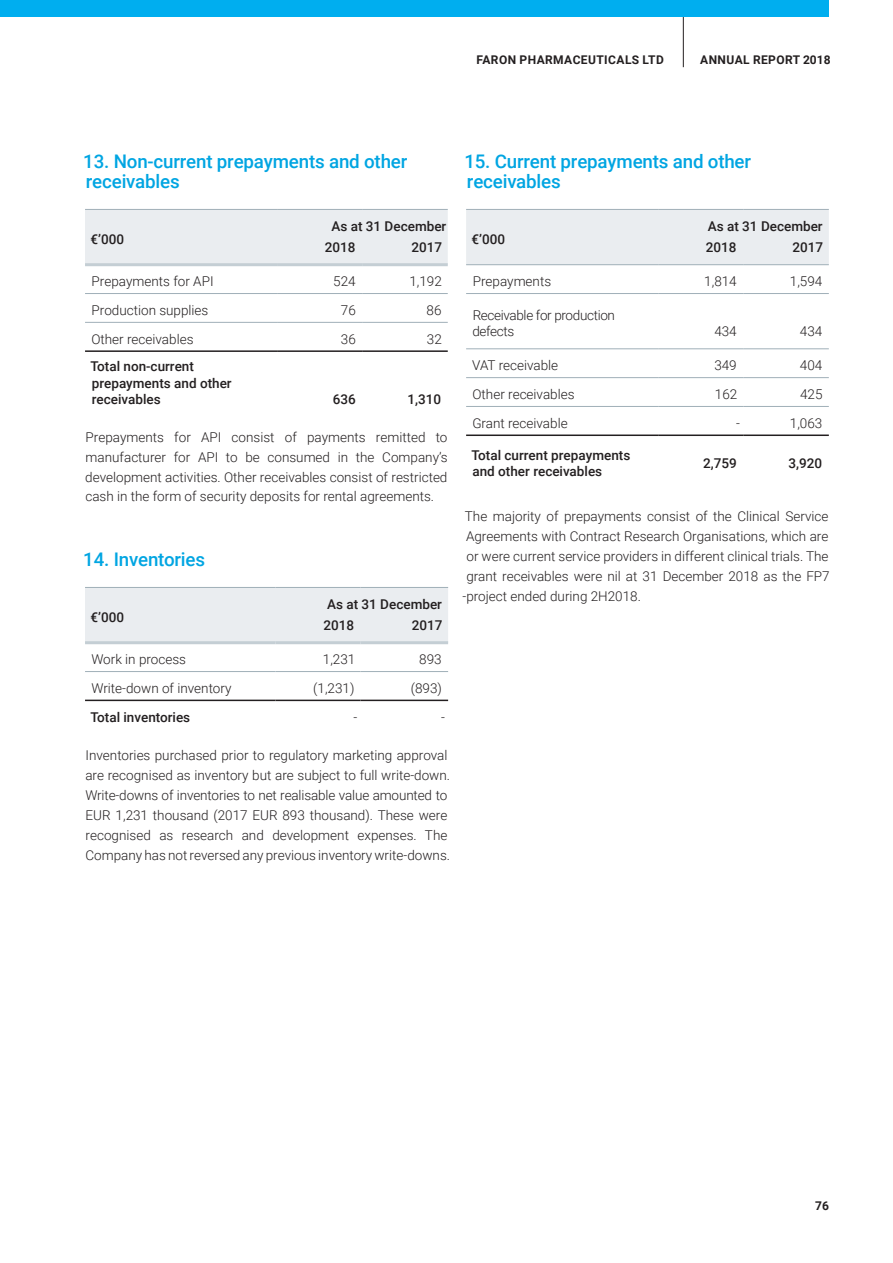
<style>
.page{position:relative;width:893px;height:1263px;background:#fff}
.page>*{position:absolute;margin:0;border:0;box-sizing:border-box;transform-origin:0 0}
.t1{font:500 18.75px/20px "Roboto";letter-spacing:-.01em;color:#00a5e2}
.t2{font:300 13.5px/20px "Roboto";color:#231f20;text-align:justify}
.t3{font:500 13.5px/21.6px "Roboto";color:#231f20}
.t4{font:300 13.5px/16.5px "Roboto";letter-spacing:-.025em;color:#231f20}
.t5{font:700 12px "Roboto";letter-spacing:.035em;color:#231f20}
</style>
<div class="page">
<div style="left:85px;top:210px;width:363px;height:53px;background:#eaedf0"></div>
<hr style="left:85px;top:209px;width:192px;height:1px;background:#a0afb8">
<hr style="left:277px;top:209px;width:85px;height:1px;background:#a0afb8">
<hr style="left:362px;top:209px;width:86px;height:1px;background:#a0afb8">
<hr style="left:277px;top:263px;width:85px;height:3px;background:#c4ced4">
<hr style="left:362px;top:263px;width:86px;height:3px;background:#c4ced4">
<hr style="left:85px;top:263px;width:192px;height:3px;background:#c4ced4">
<hr style="left:85px;top:293px;width:192px;height:1px;background:#a0afb8">
<hr style="left:277px;top:293px;width:85px;height:1px;background:#a0afb8">
<hr style="left:362px;top:293px;width:86px;height:1px;background:#a0afb8">
<hr style="left:85px;top:322px;width:192px;height:1px;background:#a0afb8">
<hr style="left:277px;top:322px;width:85px;height:1px;background:#a0afb8">
<hr style="left:362px;top:322px;width:86px;height:1px;background:#a0afb8">
<hr style="left:85px;top:350px;width:192px;height:2px;background:#231f20">
<hr style="left:277px;top:350px;width:85px;height:2px;background:#231f20">
<hr style="left:362px;top:350px;width:86px;height:2px;background:#231f20">
<div style="left:85px;top:588px;width:363px;height:53px;background:#eaedf0"></div>
<hr style="left:85px;top:587px;width:191px;height:1px;background:#a0afb8">
<hr style="left:276px;top:587px;width:85px;height:1px;background:#a0afb8">
<hr style="left:361px;top:587px;width:87px;height:1px;background:#a0afb8">
<hr style="left:276px;top:641px;width:85px;height:3px;background:#c4ced4">
<hr style="left:361px;top:641px;width:87px;height:3px;background:#c4ced4">
<hr style="left:85px;top:641px;width:191px;height:3px;background:#c4ced4">
<hr style="left:85px;top:671px;width:191px;height:1px;background:#a0afb8">
<hr style="left:276px;top:671px;width:85px;height:1px;background:#a0afb8">
<hr style="left:361px;top:671px;width:87px;height:1px;background:#a0afb8">
<hr style="left:85px;top:700px;width:191px;height:1px;background:#231f20">
<hr style="left:276px;top:700px;width:85px;height:1px;background:#231f20">
<hr style="left:361px;top:700px;width:87px;height:1px;background:#231f20">
<div style="left:466px;top:210px;width:363px;height:54px;background:#eaedf0"></div>
<hr style="left:466px;top:209px;width:192px;height:1px;background:#a0afb8">
<hr style="left:658px;top:209px;width:85px;height:1px;background:#a0afb8">
<hr style="left:743px;top:209px;width:86px;height:1px;background:#a0afb8">
<hr style="left:466px;top:264px;width:192px;height:1px;background:#a0afb8">
<hr style="left:658px;top:264px;width:85px;height:1px;background:#a0afb8">
<hr style="left:743px;top:264px;width:86px;height:1px;background:#a0afb8">
<hr style="left:466px;top:293px;width:192px;height:1px;background:#a0afb8">
<hr style="left:658px;top:293px;width:85px;height:1px;background:#a0afb8">
<hr style="left:743px;top:293px;width:86px;height:1px;background:#a0afb8">
<hr style="left:466px;top:348px;width:192px;height:1px;background:#a0afb8">
<hr style="left:658px;top:348px;width:85px;height:1px;background:#a0afb8">
<hr style="left:743px;top:348px;width:86px;height:1px;background:#a0afb8">
<hr style="left:466px;top:377px;width:192px;height:1px;background:#a0afb8">
<hr style="left:658px;top:377px;width:85px;height:1px;background:#a0afb8">
<hr style="left:743px;top:377px;width:86px;height:1px;background:#a0afb8">
<hr style="left:466px;top:406px;width:192px;height:1px;background:#a0afb8">
<hr style="left:658px;top:406px;width:85px;height:1px;background:#a0afb8">
<hr style="left:743px;top:406px;width:86px;height:1px;background:#a0afb8">
<hr style="left:466px;top:434px;width:192px;height:2px;background:#231f20">
<hr style="left:658px;top:434px;width:85px;height:2px;background:#231f20">
<hr style="left:743px;top:434px;width:86px;height:2px;background:#231f20">
<hr style="left:683px;top:17px;width:1px;height:50px;background:#231f20">
<div style="left:0;top:0;width:829px;height:17px;background:#00aeef"></div>
<p class="t5" style="left:477px;top:51px;width:189px">FARON PHARMACEUTICALS LTD</p>
<p class="t5" style="left:700px;top:51px;width:132px">ANNUAL REPORT 2018</p>
<h1 class="t1" style="left:83px;top:150px;width:326px">13. Non-current prepayments and other receivables</h1>
<p class="t3" style="left:91px;top:228px;width:35px">€’000</p>
<p class="t3" style="left:325px;top:215px;width:123px;text-indent:7px">As at 31 December<br>2018</p>
<p class="t3" style="left:411px;top:236px;width:32px">2017</p>
<p class="t2" style="left:92px;top:271px;width:123px">Prepayments for API</p>
<p class="t2" style="left:333px;top:271px;width:24px">524</p>
<p class="t2" style="left:409px;top:271px;width:34px">1,192</p>
<p class="t2" style="left:92px;top:300px;width:118px">Production supplies</p>
<p class="t2" style="left:341px;top:300px;width:16px">76</p>
<p class="t2" style="left:427px;top:300px;width:16px">86</p>
<p class="t2" style="left:91px;top:329px;width:104px">Other receivables</p>
<p class="t2" style="left:341px;top:329px;width:16px">36</p>
<p class="t2" style="left:427px;top:329px;width:16px">32</p>
<p class="t3" style="left:90px;top:358px;width:143px;line-height:16.5px">Total non-current prepayments and other receivables</p>
<p class="t3" style="left:333px;top:388px;width:25px">636</p>
<p class="t3" style="left:407px;top:388px;width:35px">1,310</p>
<p class="t2" style="left:85px;top:426px;width:364px">Prepayments for API consist of payments remitted to manufacturer for API to be consumed in the Company’s development activities. Other receivables consist of restricted cash in the form of security deposits for rental agreements.</p>
<h1 class="t1" style="left:83px;top:548px;width:123px">14. Inventories</h1>
<p class="t3" style="left:91px;top:606px;width:35px">€’000</p>
<p class="t3" style="left:323px;top:593px;width:120px">As at 31 December<br>2018</p>
<p class="t3" style="left:412px;top:614px;width:32px">2017</p>
<p class="t2" style="left:91px;top:649px;width:96px">Work in process</p>
<p class="t2" style="left:323px;top:649px;width:34px">1,231</p>
<p class="t2" style="left:419px;top:649px;width:24px">893</p>
<p class="t2" style="left:91px;top:678px;width:141px">Write-down of inventory</p>
<p class="t2" style="left:313px;top:678px;width:43px">(1,231)</p>
<p class="t2" style="left:411px;top:678px;width:33px">(893)</p>
<p class="t3" style="left:90px;top:706px;width:101px">Total inventories</p>
<p class="t2" style="left:353px;top:706px;width:5px">-</p>
<p class="t2" style="left:441px;top:706px;width:5px">-</p>
<p class="t2" style="left:85px;top:745px;width:366px;text-align:left">Inventories purchased prior to regulatory marketing approval are recognised as inventory but are subject to full write-down.<br>Write-downs of inventories to net realisable value amounted to EUR 1,231 thousand (2017 EUR 893 thousand). These were recognised as research and development expenses. The Company has not reversed any previous inventory write-downs.</p>
<h1 class="t1" style="left:464px;top:150px;width:288px">15. Current prepayments and other receivables</h1>
<p class="t3" style="left:472px;top:228px;width:35px">€’000</p>
<p class="t3" style="left:706px;top:215px;width:118px">As at 31 December<br>2018</p>
<p class="t3" style="left:792px;top:236px;width:32px">2017</p>
<p class="t2" style="left:473px;top:271px;width:80px">Prepayments</p>
<p class="t2" style="left:704px;top:271px;width:34px">1,814</p>
<p class="t2" style="left:790px;top:271px;width:34px">1,594</p>
<p class="t4" style="left:472px;top:306px;width:144px">Receivable for production defects</p>
<p class="t2" style="left:714px;top:321px;width:24px">434</p>
<p class="t2" style="left:800px;top:321px;width:24px">434</p>
<p class="t2" style="left:472px;top:355px;width:88px">VAT receivable</p>
<p class="t2" style="left:714px;top:355px;width:24px">349</p>
<p class="t2" style="left:800px;top:355px;width:24px">404</p>
<p class="t2" style="left:472px;top:384px;width:104px">Other receivables</p>
<p class="t2" style="left:715px;top:384px;width:24px">162</p>
<p class="t2" style="left:800px;top:384px;width:24px">425</p>
<p class="t2" style="left:472px;top:413px;width:97px">Grant receivable</p>
<p class="t2" style="left:736px;top:413px;width:5px">-</p>
<p class="t2" style="left:790px;top:413px;width:34px">1,063</p>
<p class="t3" style="left:471px;top:446px;width:160px;line-height:16.5px">Total current prepayments and other receivables</p>
<p class="t3" style="left:703px;top:452px;width:35px">2,759</p>
<p class="t3" style="left:788px;top:452px;width:35px">3,920</p>
<p class="t2" style="left:462px;top:506px;width:369px">The majority of prepayments consist of the Clinical Service Agreements with Contract Research Organisations, which are or were current service providers in different clinical trials. The grant receivables were nil at 31 December 2018 as the FP7 -project ended during 2H2018.</p>
<p class="t5" style="left:815px;top:1197px;width:15px">76</p>
</div>
